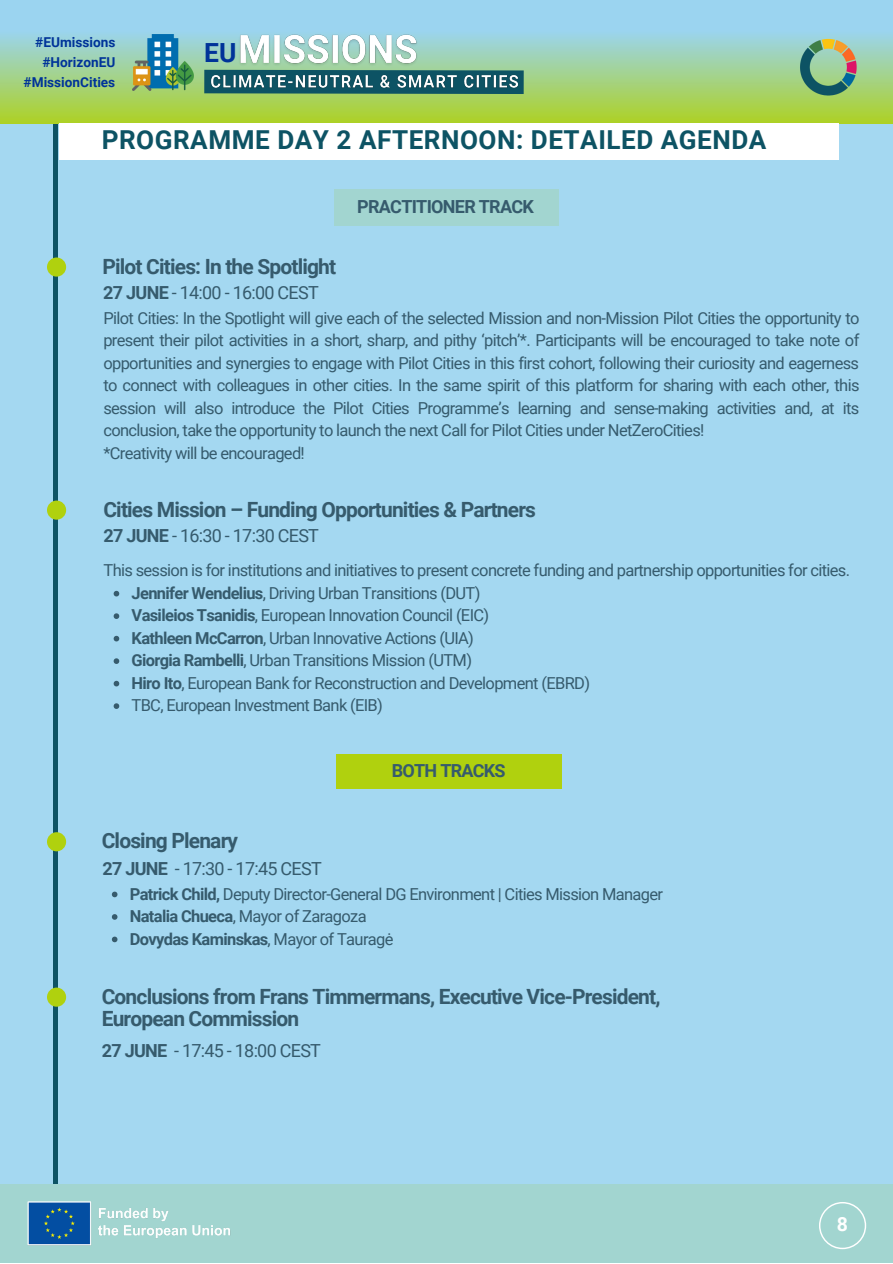
<style>
.page{position:relative;width:893px;height:1264px;background:#fff}
.page>*{position:absolute;margin:0;border:0;box-sizing:border-box;transform-origin:0 0}
.t1{font:700 26.4px "Roboto";color:#039}
.t2{font:700 26.1px "Roboto";letter-spacing:.02em;color:#0d5364}
.t3{font:700 21px "Roboto";letter-spacing:-.04em;color:#365b6d}
.t4{font:700 19.5px "Roboto";color:#fff}
.t5{font:18px "Roboto";letter-spacing:-.04em;color:#365b6d}
.t6{font:700 18px "Roboto";letter-spacing:-.04em;color:#365b6d}
.t7{font:16.5px/22.5px "Roboto";letter-spacing:-.04em;color:#365b6d;text-align:justify}
.t8{font:700 16.5px "Roboto";letter-spacing:-.04em;color:#365b6d}
.t9{font:700 13.65px "Roboto";color:#039}
.s1{font-weight:700}
.s2{font-weight:400}
</style>
<div class="page">
<div style="left:0;top:0;width:892px;height:1262px;background:#a4d8f1"></div>
<div style="left:53px;top:122px;width:5px;height:1077px;background:#0d5364"></div>
<img style="left:0;top:35px;width:892px;height:88px">
<div style="left:47px;top:500px;width:19px;height:19px;background:#b0d10e;border-radius:50%"></div>
<div style="left:47px;top:987px;width:19px;height:19px;background:#b0d10e;border-radius:50%"></div>
<div style="left:334px;top:189px;width:225px;height:36px;background:#a2d5d0"></div>
<div style="left:47px;top:832px;width:19px;height:19px;background:#b0d10e;border-radius:50%"></div>
<div style="left:0;top:1184px;width:892px;height:78px;background:#a2d5d0"></div>
<img style="left:27px;top:1201px;width:204px;height:45px">
<div style="left:59px;top:123px;width:780px;height:37px;background:#fff"></div>
<div style="left:337px;top:754px;width:225px;height:34px;background:#b0d10e"></div>
<div style="left:47px;top:257px;width:19px;height:19px;background:#b0d10e;border-radius:50%"></div>
<svg style="left:181px;top:58px;width:366px;height:48px;background:#a2cf70"></svg>
<img style="left:133px;top:34px;width:61px;height:57px">
<img style="left:233px;top:34px;width:190px;height:36px">
<img style="left:208px;top:70px;width:313px;height:24px">
<img style="left:788px;top:35px;width:79px;height:71px">
<svg style="left:112px;top:891px;width:5px;height:6px"></svg>
<svg style="left:112px;top:914px;width:5px;height:5px"></svg>
<svg style="left:112px;top:936px;width:5px;height:6px"></svg>
<svg style="left:819px;top:1202px;width:47px;height:47px"></svg>
<svg style="left:114px;top:591px;width:5px;height:5px"></svg>
<svg style="left:114px;top:613px;width:5px;height:6px"></svg>
<svg style="left:114px;top:636px;width:5px;height:5px"></svg>
<svg style="left:114px;top:658px;width:5px;height:6px"></svg>
<svg style="left:114px;top:680px;width:5px;height:6px"></svg>
<svg style="left:114px;top:703px;width:5px;height:6px"></svg>
<p class="t9" style="left:35px;top:34px;width:82px">#EUmissions</p>
<p class="t9" style="left:42px;top:54px;width:74px">#HorizonEU</p>
<p class="t9" style="left:24px;top:74px;width:93px">#MissionCities</p>
<p class="t1" style="left:204px;top:38px;width:34px">EU</p>
<p class="t2" style="left:102px;top:125px;width:666px">PROGRAMME DAY 2 AFTERNOON: DETAILED AGENDA</p>
<p class="t3" style="left:102px;top:254px;width:235px">Pilot Cities: In the Spotlight</p>
<p class="t5" style="left:103px;top:282px;width:217px"><span class="s1">27 JUNE</span> - 14:00 - 16:00 CEST</p>
<p class="t6" style="left:357px;top:196px;width:178px">PRACTITIONER TRACK</p>
<p class="t7" style="left:103px;top:307px;width:757px">Pilot Cities: In the Spotlight will give each of the selected Mission and non-Mission Pilot Cities the opportunity to present their pilot activities in a short, sharp, and pithy ‘pitch’*. Participants will be encouraged to take note of opportunities and synergies to engage with Pilot Cities in this first cohort, following their curiosity and eagerness to connect with colleagues in other cities. In the same spirit of this platform for sharing with each other, this session will also introduce the Pilot Cities Programme’s learning and sense-making activities and, at its conclusion, take the opportunity to launch the next Call for Pilot Cities under NetZeroCities!</p>
<p class="t7" style="left:103px;top:442px;width:203px">*Creativity will be encouraged!</p>
<p class="t3" style="left:103px;top:497px;width:434px">Cities Mission – Funding Opportunities &amp; Partners</p>
<p class="t5" style="left:103px;top:525px;width:217px"><span class="s1">27 JUNE</span> - 16:30 - 17:30 CEST</p>
<p class="t7" style="left:103px;top:559px;width:748px">This session is for institutions and initiatives to present concrete funding and partnership opportunities for cities.</p>
<p class="t7" style="left:131px;top:582px;width:350px"><span class="s1">Jennifer Wendelius</span>, Driving Urban Transitions (DUT)</p>
<p class="t7" style="left:131px;top:604px;width:359px"><span class="s1">Vasileios Tsanidis</span>, European Innovation Council (EIC)</p>
<p class="t7" style="left:131px;top:627px;width:344px"><span class="s1">Kathleen McCarron</span>, Urban Innovative Actions (UIA)</p>
<p class="t7" style="left:131px;top:649px;width:342px"><span class="s1">Giorgia Rambelli</span>, Urban Transitions Mission (UTM)</p>
<p class="t7" style="left:131px;top:671px;width:460px"><span class="s1">Hiro Ito</span>, European Bank for Reconstruction and Development (EBRD)</p>
<p class="t7" style="left:131px;top:694px;width:253px">TBC, European Investment Bank (EIB)</p>
<p class="t3" style="left:102px;top:828px;width:138px">Closing Plenary</p>
<p class="t5" style="left:102px;top:858px;width:221px"><span class="s1">27 JUNE</span> - 17:30 - 17:45 CEST</p>
<p class="t6" style="left:391px;top:760px;width:115px">BOTH TRACKS</p>
<p class="t7" style="left:130px;top:882px;width:535px"><span class="s1">Patrick Child,</span> Deputy Director-General DG Environment | Cities Mission Manager</p>
<p class="t7" style="left:130px;top:905px;width:238px"><span class="s1">Natalia Chueca</span>, Mayor of Zaragoza</p>
<p class="t8" style="left:130px;top:929px;width:265px">Dovydas Kaminskas<span class="s2">, Mayor of Tauragė</span></p>
<p class="t3" style="left:102px;top:984px;width:560px">Conclusions from Frans Timmermans, Executive Vice-President,</p>
<p class="t3" style="left:102px;top:1006px;width:199px">European Commission</p>
<p class="t5" style="left:102px;top:1040px;width:221px"><span class="s1">27 JUNE</span> - 17:45 - 18:00 CEST</p>
<p class="t4" style="left:836px;top:1212px;width:13px">8</p>
</div>
